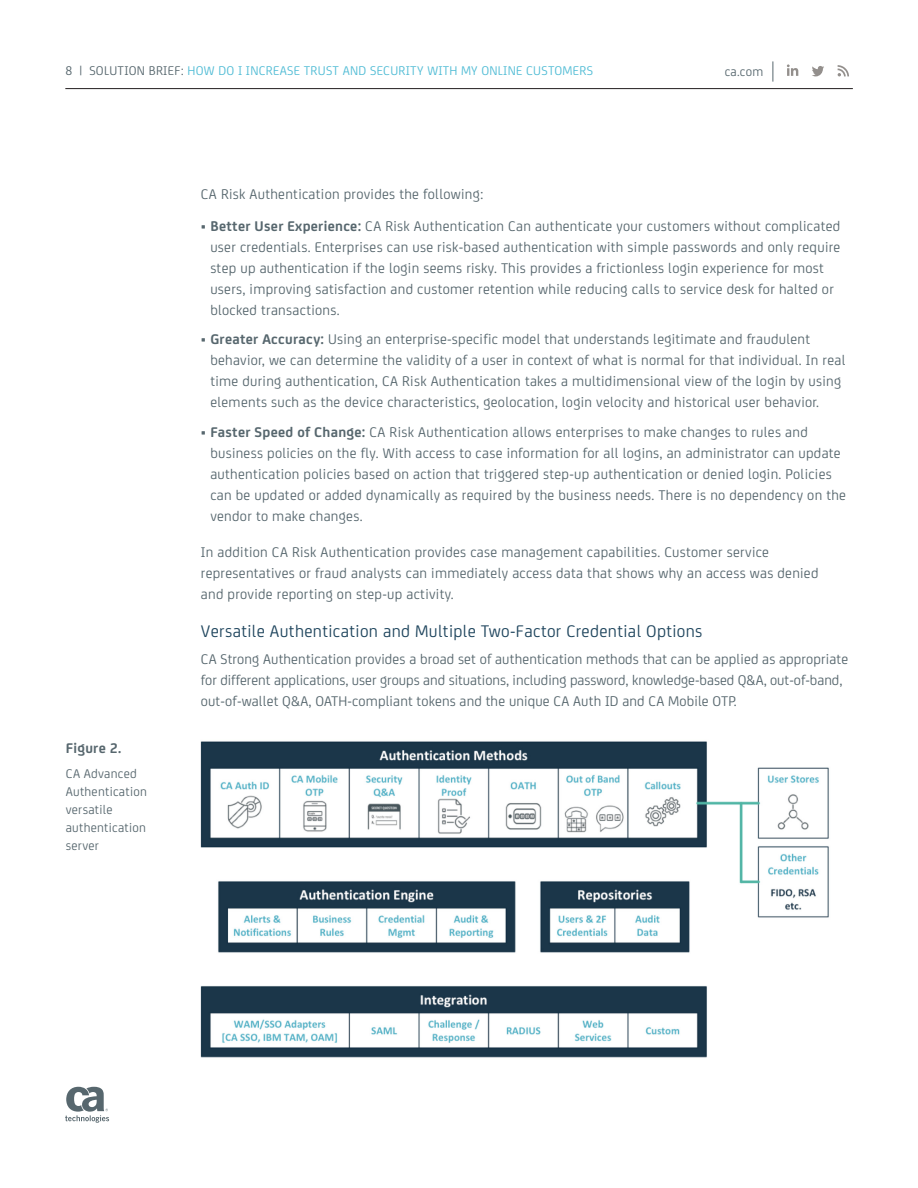
<style>
.page{position:relative;width:918px;height:1188px;background:#fff}
.page>*{position:absolute;margin:0;border:0;box-sizing:border-box;transform-origin:0 0}
.Subhead_1{font:18px "CA Sans";letter-spacing:.02em;color:#20465e}
.Body_Copy_10_14{font:15px/21px "CA Sans";letter-spacing:.02em;color:#57676e}
.Body_after_bullet{font:15px/21px "CA Sans";letter-spacing:.02em;color:#57676e}
.figure_subhead{font:700 15px "CA Sans";letter-spacing:.02em;color:#57676e}
.PAGE_EYEBROW_TOPIC{font:13.5px "CA Sans";letter-spacing:.02em;color:#51bcd5}
.Figure_body{font:13.5px/18px "CA Sans";letter-spacing:.02em;color:#57676e}
.s1{color:#57676e}
.s2{font-weight:700}
</style>
<div class="page">
<hr style="left:65px;top:88px;width:788px;height:1px;background:#231f20">
<svg style="left:773px;top:61px;width:1px;height:21px"></svg>
<svg style="left:787px;top:64px;width:11px;height:12px"></svg>
<svg style="left:838px;top:65px;width:11px;height:11px"></svg>
<svg style="left:812px;top:66px;width:12px;height:10px"></svg>
<svg style="left:65px;top:1087px;width:44px;height:36px"></svg>
<img style="left:200px;top:741px;width:629px;height:317px">
<p class="PAGE_EYEBROW_TOPIC" style="left:65px;top:61px;width:529px"><span class="s1">8 | SOLUTION BRIEF:</span> HOW DO I INCREASE TRUST AND SECURITY WITH MY ONLINE CUSTOMERS</p>
<p class="Figure_body" style="left:725px;top:61px;width:40px">ca.com</p>
<p class="figure_subhead" style="left:66px;top:737px;width:57px">Figure 2.</p>
<p class="Figure_body" style="left:66px;top:764px;width:83px">CA Advanced<br>Authentication versatile authentication server</p>
<p class="Body_Copy_10_14" style="left:201px;top:183px;width:284px">CA Risk Authentication provides the following:</p>
<p class="Body_Copy_10_14" style="left:210px;top:214px;width:632px;text-indent:-9px">• <span class="s2">Better User Experience:</span> CA Risk Authentication Can authenticate your customers without complicated user credentials. Enterprises can use risk-based authentication with simple passwords and only require step up authentication if the login seems risky. This provides a frictionless login experience for most users, improving satisfaction and customer retention while reducing calls to service desk for halted or blocked transactions.</p>
<p class="Body_Copy_10_14" style="left:210px;top:328px;width:637px;text-indent:-9px">• <span class="s2">Greater Accuracy:</span> Using an enterprise-specific model that understands legitimate and fraudulent behavior, we can determine the validity of a user in context of what is normal for that individual. In real time during authentication, CA Risk Authentication takes a multidimensional view of the login by using elements such as the device characteristics, geolocation, login velocity and historical user behavior.</p>
<p class="Body_Copy_10_14" style="left:210px;top:421px;width:637px;text-indent:-9px">• <span class="s2">Faster Speed of Change:</span> CA Risk Authentication allows enterprises to make changes to rules and business policies on the fly. With access to case information for all logins, an administrator can update authentication policies based on action that triggered step-up authentication or denied login. Policies can be updated or added dynamically as required by the business needs. There is no dependency on the vendor to make changes.</p>
<p class="Body_after_bullet" style="left:201px;top:540px;width:619px">In addition CA Risk Authentication provides case management capabilities. Customer service representatives or fraud analysts can immediately access data that shows why an access was denied and provide reporting on step-up activity.</p>
<p class="Subhead_1" style="left:201px;top:618px;width:503px">Versatile Authentication and Multiple Two-Factor Credential Options</p>
<p class="Body_Copy_10_14" style="left:201px;top:648px;width:649px">CA Strong Authentication provides a broad set of authentication methods that can be applied as appropriate for different applications, user groups and situations, including password, knowledge-based Q&amp;A, out-of-band, out-of-wallet Q&amp;A, OATH-compliant tokens and the unique CA Auth ID and CA Mobile OTP.</p>
</div>
